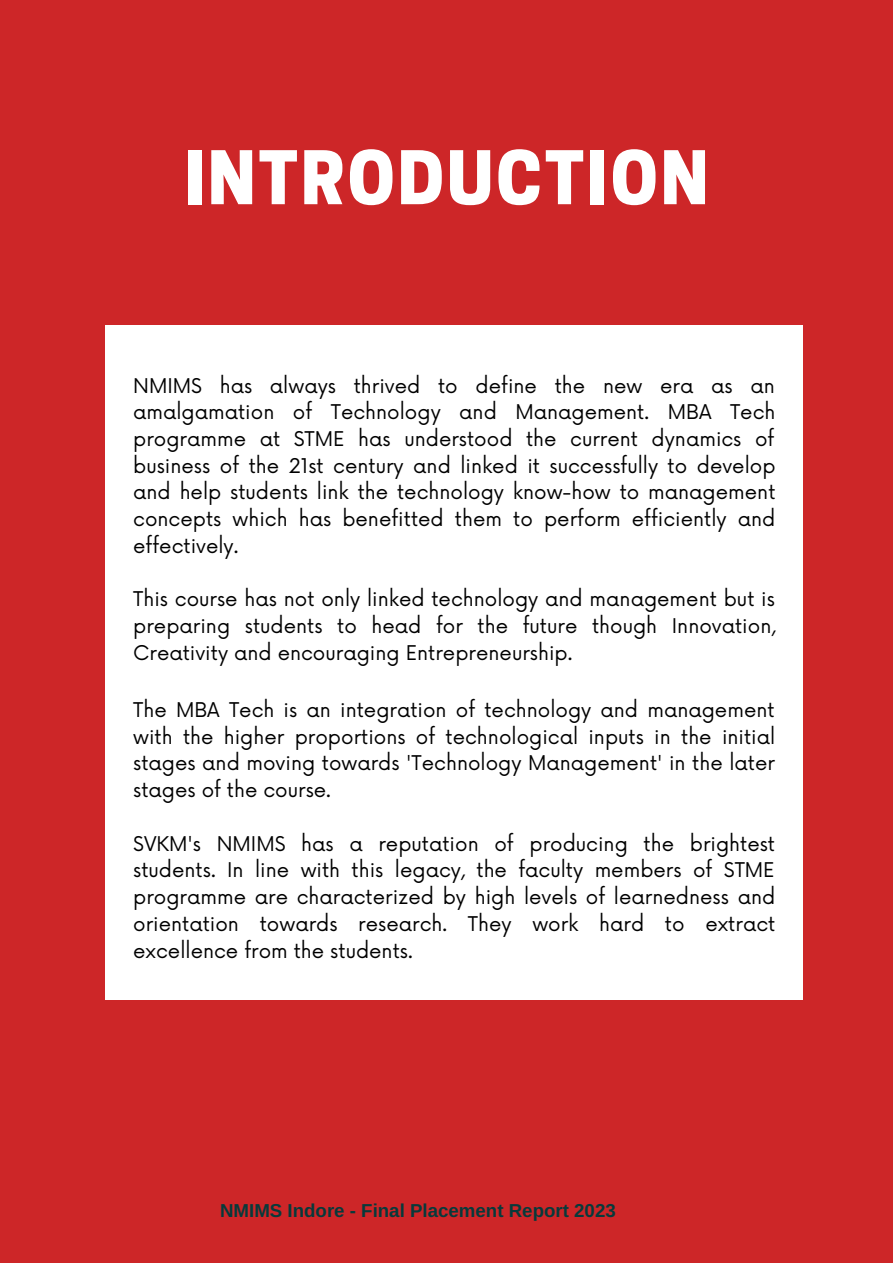
<style>
.page{position:relative;width:893px;height:1264px;background:#fff}
.page>*{position:absolute;margin:0;border:0;box-sizing:border-box;transform-origin:0 0}
.t1{font:800 69.3px "Cooper Hewitt";letter-spacing:.04em;color:#fff}
.t2{font:19.8px/26.7px "Now";color:#000;text-align:justify}
.t3{font:700 18.75px "Arimo";color:#073a3b}
</style>
<div class="page">
<div style="left:0;top:0;width:892px;height:1262px;background:#cd2628"></div>
<div style="left:105px;top:325px;width:697px;height:674px;background:#fff"></div>
<h1 class="t1" style="left:184px;top:152px;width:525px">INTRODUCTION</h1>
<p class="t2" style="left:133px;top:373px;width:643px">NMIMS has always thrived to define the new era as an amalgamation of Technology and Management. MBA Tech programme at STME has understood the current dynamics of business of the 21st century and linked it successfully to develop and help students link the technology know-how to management concepts which has benefitted them to perform efficiently and effectively.</p>
<p class="t2" style="left:133px;top:587px;width:643px">This course has not only linked technology and management but is preparing students to head for the future though Innovation, Creativity and encouraging Entrepreneurship.</p>
<p class="t2" style="left:133px;top:697px;width:643px">The MBA Tech is an integration of technology and management with the higher proportions of technological inputs in the initial stages and moving towards 'Technology Management' in the later stages of the course.</p>
<p class="t2" style="left:133px;top:831px;width:643px">SVKM's NMIMS has a reputation of producing the brightest students. In line with this legacy, the faculty members of STME programme are characterized by high levels of learnedness and orientation towards research. They work hard to extract excellence from the students.</p>
<p class="t3" style="left:220px;top:1199px;width:397px">NMIMS Indore - Final Placement Report 2023</p>
</div>
